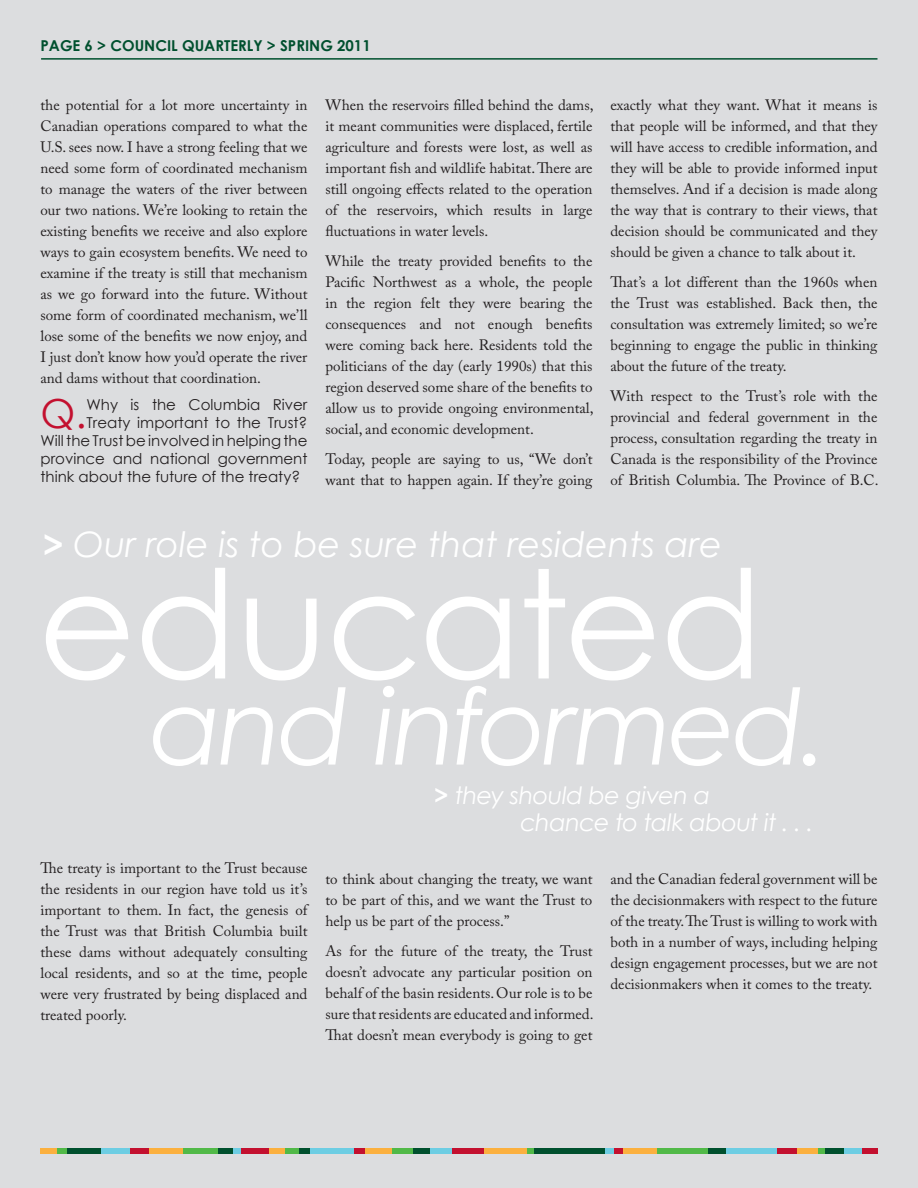
<style>
.page{position:relative;width:918px;height:1188px;background:#dcdddf}
.page>*{position:absolute;margin:0;border:0;box-sizing:border-box;transform-origin:0 0}
.body{font:150.3px "Century Gothic";letter-spacing:-.015em;color:#fff}
.body-2{font:italic 105px "Century Gothic";letter-spacing:-.04em;color:#fff}
.Q{font:40.05px "Century Gothic";color:#c3102f}
.body-3{font:italic 35.1px "Century Gothic";color:#fff}
.body-4{font:italic 24px/27px "Century Gothic";letter-spacing:-.02em;color:#fff}
.body-5{font:15px/21px "Adobe Caslon Pro";color:#231f20;text-align:justify}
.Q-2{font:15px "Century Gothic";color:#231f20}
.t1{font:700 15px "Century Gothic";color:#00502e}
.s1{font-weight:700}
.s2{font-weight:700;font-style:normal}
</style>
<div class="page">
<div style="left:67px;top:1148px;width:34px;height:6px;background:#00502e"></div>
<div style="left:101px;top:1148px;width:29px;height:6px;background:#6dcde3"></div>
<div style="left:130px;top:1148px;width:19px;height:6px;background:#c3102f"></div>
<div style="left:149px;top:1148px;width:69px;height:6px;background:#fbb03f"></div>
<div style="left:184px;top:1148px;width:42px;height:6px;background:#51b948"></div>
<div style="left:218px;top:1148px;width:16px;height:6px;background:#00502e"></div>
<div style="left:234px;top:1148px;width:15px;height:6px;background:#6dcde3"></div>
<div style="left:241px;top:1148px;width:36px;height:6px;background:#c3102f"></div>
<div style="left:269px;top:1148px;width:16px;height:6px;background:#fbb03f"></div>
<div style="left:285px;top:1148px;width:14px;height:6px;background:#51b948"></div>
<div style="left:299px;top:1148px;width:23px;height:6px;background:#00502e"></div>
<div style="left:310px;top:1148px;width:44px;height:6px;background:#6dcde3"></div>
<div style="left:354px;top:1148px;width:23px;height:6px;background:#c3102f"></div>
<div style="left:366px;top:1148px;width:26px;height:6px;background:#fbb03f"></div>
<div style="left:392px;top:1148px;width:22px;height:6px;background:#51b948"></div>
<div style="left:414px;top:1148px;width:17px;height:6px;background:#00502e"></div>
<div style="left:431px;top:1148px;width:21px;height:6px;background:#6dcde3"></div>
<div style="left:452px;top:1148px;width:33px;height:6px;background:#c3102f"></div>
<div style="left:485px;top:1148px;width:42px;height:6px;background:#fbb03f"></div>
<div style="left:527px;top:1148px;width:7px;height:6px;background:#51b948"></div>
<div style="left:534px;top:1148px;width:71px;height:6px;background:#00502e"></div>
<div style="left:605px;top:1148px;width:18px;height:6px;background:#6dcde3"></div>
<div style="left:614px;top:1148px;width:9px;height:6px;background:#c3102f"></div>
<div style="left:623px;top:1148px;width:94px;height:6px;background:#fbb03f"></div>
<div style="left:657px;top:1148px;width:60px;height:6px;background:#51b948"></div>
<div style="left:708px;top:1148px;width:18px;height:6px;background:#00502e"></div>
<div style="left:726px;top:1148px;width:52px;height:6px;background:#6dcde3"></div>
<div style="left:778px;top:1148px;width:19px;height:6px;background:#c3102f"></div>
<div style="left:797px;top:1148px;width:21px;height:6px;background:#fbb03f"></div>
<div style="left:818px;top:1148px;width:8px;height:6px;background:#51b948"></div>
<div style="left:826px;top:1148px;width:36px;height:6px;background:#00502e"></div>
<div style="left:844px;top:1148px;width:18px;height:6px;background:#6dcde3"></div>
<div style="left:862px;top:1148px;width:16px;height:6px;background:#c3102f"></div>
<div style="left:40px;top:1148px;width:27px;height:6px;background:#fbb03f"></div>
<div style="left:57px;top:1148px;width:10px;height:6px;background:#51b948"></div>
<hr style="left:41px;top:58px;width:836px;height:2px;background:#00502e">
<p class="t1" style="left:40px;top:34px;width:332px">PAGE 6 &gt; COUNCIL QUARTERLY &gt; SPRING 2011</p>
<p class="body-5" style="left:40px;top:94px;width:269px">the potential for a lot more uncertainty in Canadian operations compared to what the U.S. sees now. I have a strong feeling that we need some form of coordinated mechanism to manage the waters of the river between our two nations. We’re looking to retain the existing benefits we receive and also explore ways to gain ecosystem benefits. We need to examine if the treaty is still that mechanism as we go forward into the future. Without some form of coordinated mechanism, we’ll lose some of the benefits we now enjoy, and I just don’t know how you’d operate the river and dams without that coordination.</p>
<p class="Q" style="left:40px;top:385px;width:47px">Q.</p>
<p class="Q-2" style="left:86px;top:394px;width:223px">Why is the Columbia River</p>
<p class="Q-2" style="left:86px;top:412px;width:223px">Treaty important to the Trust?</p>
<p class="Q-2" style="left:40px;top:430px;width:268px">Will the Trust be involved in helping the</p>
<p class="Q-2" style="left:40px;top:448px;width:268px">province and national government</p>
<p class="Q-2" style="left:40px;top:466px;width:261px">think about the future of the treaty?</p>
<p class="body-5" style="left:326px;top:94px;width:270px">When the reservoirs filled behind the dams, it meant communities were displaced, fertile agriculture and forests were lost, as well as important fish and wildlife habitat. There are still ongoing effects related to the operation of the reservoirs, which results in large fluctuations in water levels.</p>
<p class="body-5" style="left:326px;top:250px;width:270px">While the treaty provided benefits to the Pacific Northwest as a whole, the people in the region felt they were bearing the consequences and not enough benefits were coming back here. Residents told the politicians of the day (early 1990s) that this region deserved some share of the benefits to allow us to provide ongoing environmental, social, and economic development.</p>
<p class="body-5" style="left:326px;top:448px;width:269px">Today, people are saying to us, “We don’t want that to happen again. If they’re going</p>
<p class="body-5" style="left:610px;top:94px;width:268px">exactly what they want. What it means is that people will be informed, and that they will have access to credible information, and they will be able to provide informed input themselves. And if a decision is made along the way that is contrary to their views, that decision should be communicated and they should be given a chance to talk about it.</p>
<p class="body-5" style="left:610px;top:271px;width:268px">That’s a lot different than the 1960s when the Trust was established. Back then, the consultation was extremely limited; so we’re beginning to engage the public in thinking about the future of the treaty.</p>
<p class="body-5" style="left:610px;top:385px;width:270px">With respect to the Trust’s role with the provincial and federal government in the process, consultation regarding the treaty in Canada is the responsibility of the Province of British Columbia. The Province of B.C.</p>
<p class="body-3" style="left:43px;top:519px;width:681px"><span class="s1">&gt;</span> Our role is to be sure that residents are</p>
<p class="body" style="left:38px;top:519px;width:726px">educated</p>
<p class="body-2" style="left:150px;top:653px;width:680px">and informed.</p>
<p class="body-5" style="left:40px;top:857px;width:269px">The treaty is important to the Trust because the residents in our region have told us it’s important to them. In fact, the genesis of the Trust was that British Columbia built these dams without adequately consulting local residents, and so at the time, people were very frustrated by being displaced and treated poorly.</p>
<p class="body-4" style="left:520px;top:781px;width:295px;text-indent:-86px"><span class="s2">&gt;</span> they should be given a<br>chance to talk about it . . .</p>
<p class="body-5" style="left:326px;top:868px;width:269px">to think about changing the treaty, we want to be part of this, and we want the Trust to help us be part of the process.”</p>
<p class="body-5" style="left:326px;top:940px;width:270px">As for the future of the treaty, the Trust doesn’t advocate any particular position on behalf of the basin residents. Our role is to be sure that residents are educated and informed.<br>That doesn’t mean everybody is going to get</p>
<p class="body-5" style="left:610px;top:868px;width:269px">and the Canadian federal government will be the decisionmakers with respect to the future of the treaty. The Trust is willing to work with both in a number of ways, including helping design engagement processes, but we are not decisionmakers when it comes to the treaty.</p>
</div>
